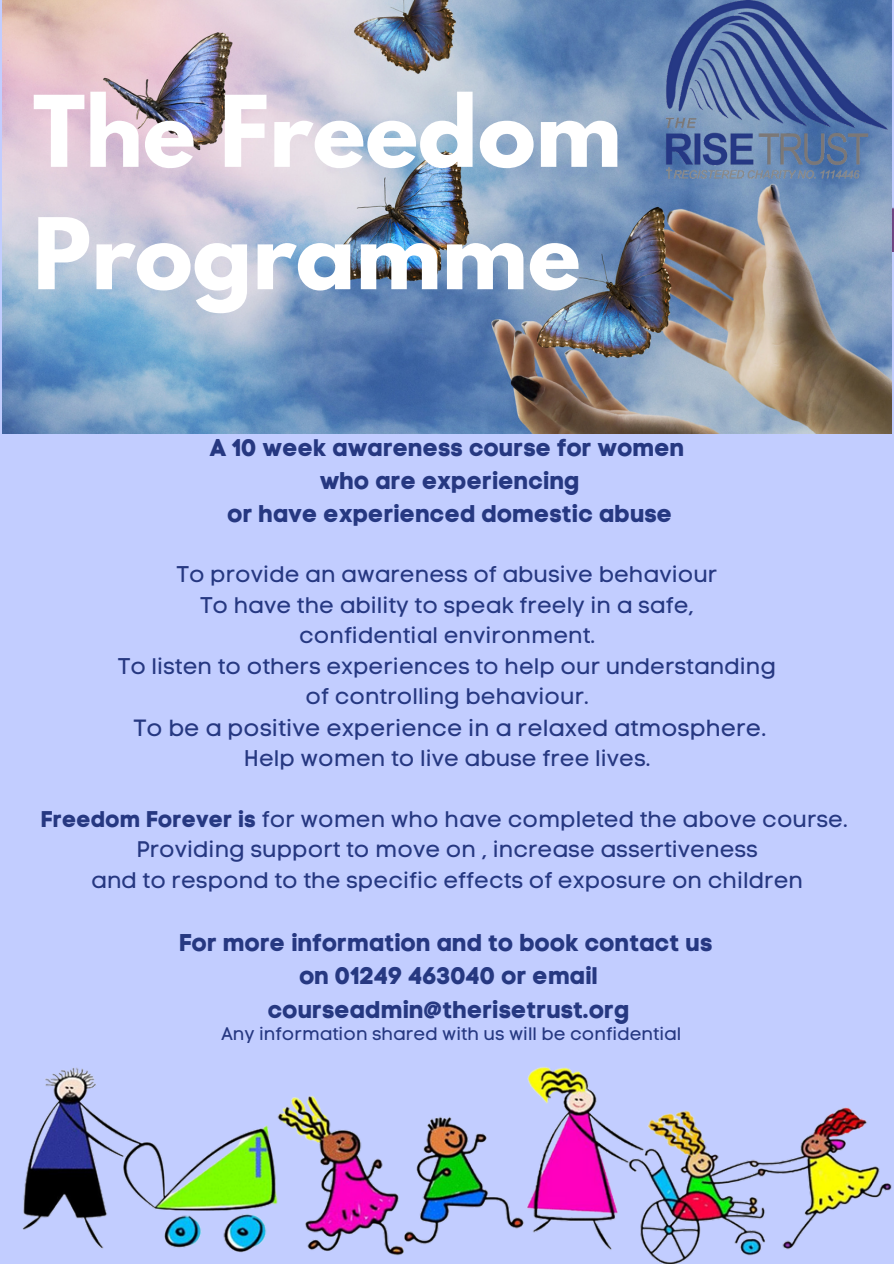
<style>
.page{position:relative;width:894px;height:1264px;background:#fff}
.page>*{position:absolute;margin:0;border:0;box-sizing:border-box;transform-origin:0 0}
.t1{font:700 87.3px/122.2px "League Spartan";color:#fff}
.t2{font:24px/33.2px "Code Pro Bold LC";color:#263881;text-align:center}
.t3{font:23.25px "Code Pro Normal LC";color:#263881}
.t4{font:22.5px/30.5px "Code Pro Normal LC";color:#263881;text-align:center}
.t5{font:18px "Code Pro Normal LC";color:#263881}
.s1{font-family:"Code Pro Bold LC"}
</style>
<div class="page">
<div style="left:0;top:0;width:893px;height:1263px;background:#c2cdff"></div>
<img style="left:22px;top:1067px;width:870px;height:196px">
<img style="left:2px;top:0;width:889px;height:433px">
<img style="left:663px;top:0;width:224px;height:182px">
<h1 class="t1" style="left:33px;top:82px;width:590px">The Freedom<br>Programme</h1>
<p class="t2" style="left:209px;top:431px;width:476px">A 10 week awareness course for women who are experiencing<br>or have experienced domestic abuse</p>
<p class="t4" style="left:118px;top:559px;width:659px">To provide an awareness of abusive behaviour<br>To have the ability to speak freely in a safe,<br>confidential environment.<br>To listen to others experiences to help our understanding of controlling behaviour.</p>
<p class="t3" style="left:134px;top:713px;width:633px">To be a positive experience in a relaxed atmosphere.</p>
<p class="t4" style="left:244px;top:742px;width:408px">Help women to live abuse free lives.</p>
<p class="t4" style="left:41px;top:803px;width:808px"><span class="s1">Freedom Forever is</span> for women who have completed the above course.<br>Providing support to move on , increase assertiveness<br>and to respond to the specific effects of exposure on children</p>
<p class="t2" style="left:179px;top:926px;width:535px">For more information and to book contact us on 01249 463040 or email courseadmin@therisetrust.org</p>
<p class="t5" style="left:221px;top:1022px;width:461px">Any information shared with us will be confidential</p>
</div>
